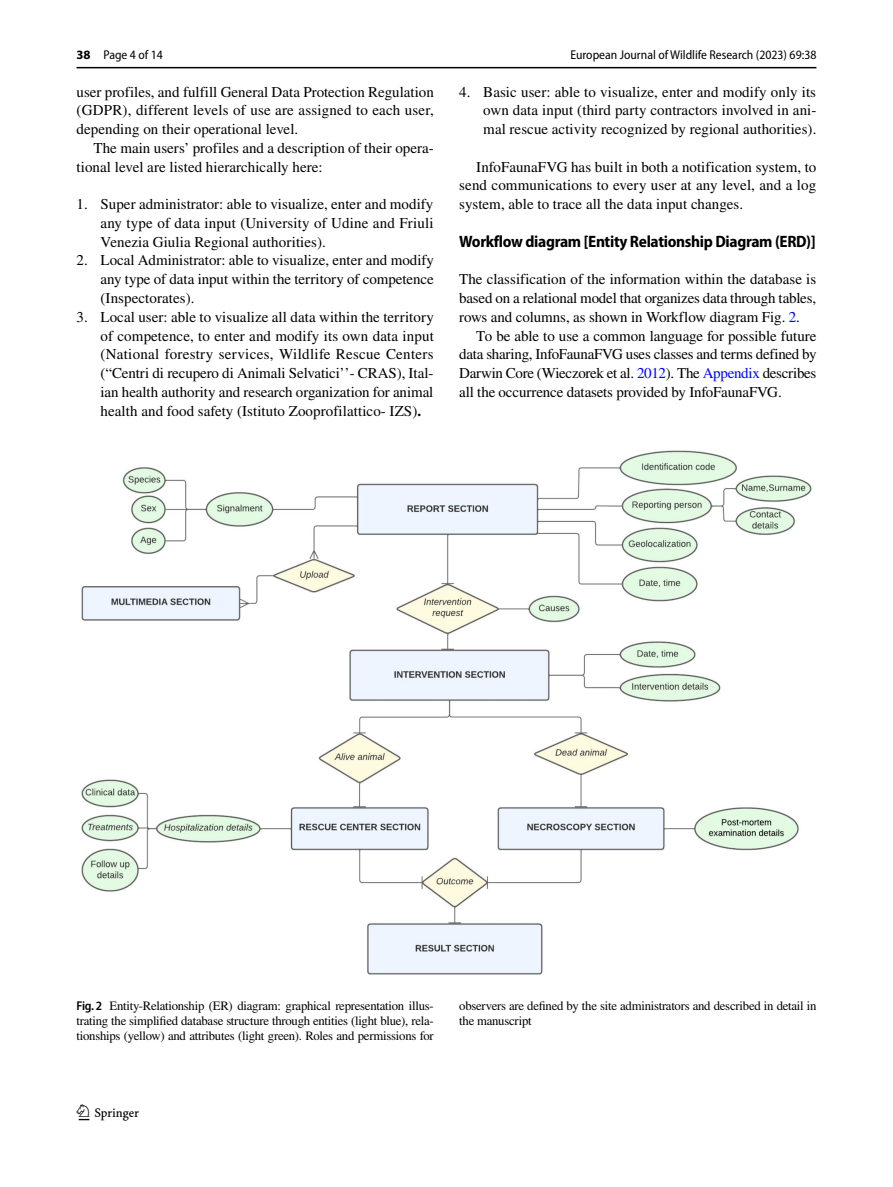
<style>
.page{position:relative;width:893px;height:1187px;background:#fff}
.page>*{position:absolute;margin:0;border:0;box-sizing:border-box;transform-origin:0 0}
.t1{font:22.5px "Springnew Regular 2";color:#000}
.t2{font:700 semi-condensed 16.5px "Myriad Pro";letter-spacing:-.02em;color:#000}
.t3{font:15px/18.8px "STIX";letter-spacing:.005em;color:#000;text-align:justify}
.t4{font:12.75px/15px "STIX";letter-spacing:-.02em;color:#000;text-align:justify}
.t5{font:semi-condensed 12.75px "Myriad Pro";color:#000}
.s1{font-weight:700;font-stretch:normal}
.s2{font-weight:700}
.s3{color:#00f}
.s4{font-family:"Myriad Pro";font-weight:600;font-stretch:semi-condensed}
</style>
<div class="page">
<hr style="left:77px;top:67px;width:739px;height:1px;background:#000">
<img style="left:81px;top:450px;width:731px;height:525px">
<p class="t5" style="left:77px;top:48px;width:88px"><span class="s1">38</span> Page 4 of 14</p>
<p class="t3" style="left:77px;top:83px;width:359px">user profiles, and fulfill General Data Protection Regulation (GDPR), different levels of use are assigned to each user, depending on their operational level.</p>
<p class="t3" style="left:77px;top:139px;width:359px;text-indent:17px">The main users’ profiles and a description of their opera&shy;tional level are listed hierarchically here:</p>
<p class="t3" style="left:101px;top:196px;width:335px;text-indent:-24px">1. Super administrator: able to visualize, enter and modify any type of data input (University of Udine and Friuli Venezia Giulia Regional authorities).</p>
<p class="t3" style="left:101px;top:252px;width:335px;text-indent:-24px">2. Local Administrator: able to visualize, enter and modify any type of data input within the territory of competence (Inspectorates).</p>
<p class="t3" style="left:101px;top:308px;width:335px;text-indent:-24px">3. Local user: able to visualize all data within the territory of competence, to enter and modify its own data input (National forestry services, Wildlife Rescue Centers (“Centri di recupero di Animali Selvatici’’- CRAS), Ital&shy;ian health authority and research organization for animal health and food safety (Istituto Zooprofilattico- IZS)<span class="s2">.</span></p>
<p class="t5" style="left:570px;top:48px;width:247px">European Journal of Wildlife Research (2023) 69:38</p>
<p class="t3" style="left:483px;top:83px;width:335px;text-indent:-24px">4. Basic user: able to visualize, enter and modify only its own data input (third party contractors involved in ani&shy;mal rescue activity recognized by regional authorities).</p>
<p class="t3" style="left:459px;top:158px;width:359px;text-indent:17px">InfoFaunaFVG has built in both a notification system, to send communications to every user at any level, and a log system, able to trace all the data input changes.</p>
<p class="t2" style="left:459px;top:232px;width:358px">Workflow diagram [Entity Relationship Diagram (ERD)]</p>
<p class="t3" style="left:459px;top:271px;width:358px">The classification of the information within the database is based on a relational model that organizes data through tables, rows and columns, as shown in Workflow diagram Fig. <span class="s3">2</span>.</p>
<p class="t3" style="left:459px;top:327px;width:359px;text-indent:17px">To be able to use a common language for possible future data sharing, InfoFaunaFVG uses classes and terms defined by Darwin Core (Wieczorek et al. <span class="s3">2012</span>). The <span class="s3">Appendix</span> describes all the occurrence datasets provided by InfoFaunaFVG.</p>
<p class="t4" style="left:77px;top:999px;width:359px"><span class="s4">Fig. 2</span> Entity-Relationship (ER) diagram: graphical representation illus&shy;trating the simplified database structure through entities (light blue), rela&shy;tionships (yellow) and attributes (light green). Roles and permissions for</p>
<p class="t4" style="left:459px;top:999px;width:359px">observers are defined by the site administrators and described in detail in the manuscript</p>
<h1 class="t1" style="left:79px;top:1104px;width:62px">1 3</h1>
</div>
